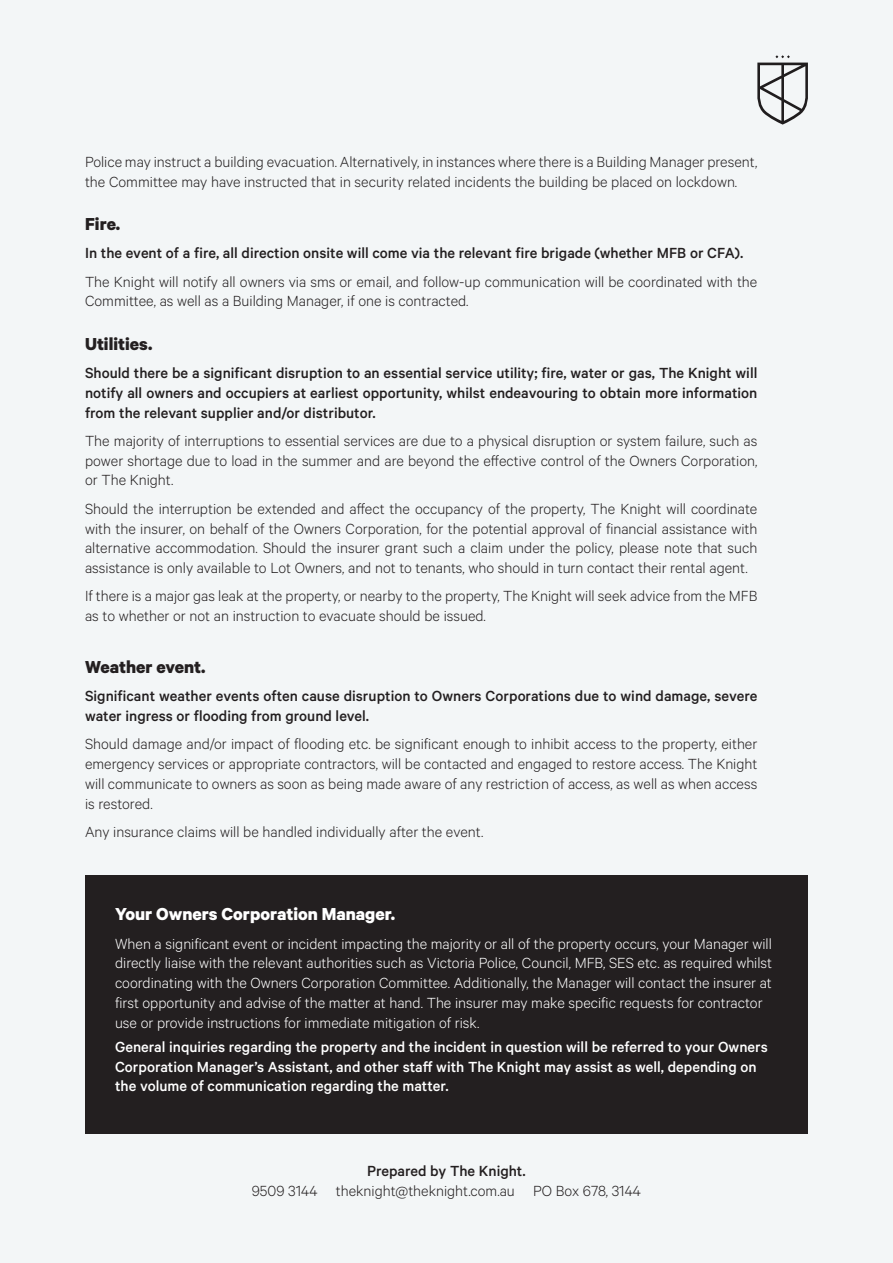
<style>
.page{position:relative;width:893px;height:1263px;background:#f3f6f7}
.page>*{position:absolute;margin:0;border:0;box-sizing:border-box;transform-origin:0 0}
.t1{font:700 19.5px "Calibre";color:#fff}
.t2{font:700 19.5px "Calibre";color:#231f20}
.t3{font:300 16.5px/19.8px "Calibre";color:#231f20}
.t4{font:500 16.5px/19.8px "Calibre";color:#231f20;text-align:justify}
.t5{font:300 16.5px/19.8px "Calibre";color:#fff}
.t6{font:500 16.5px/19.8px "Calibre";color:#fff}
</style>
<div class="page">
<svg style="left:757px;top:55px;width:51px;height:70px"></svg>
<div style="left:85px;top:876px;width:723px;height:258px;background:#231f20"></div>
<p class="t3" style="left:85px;top:151px;width:674px">Police may instruct a building evacuation. Alternatively, in instances where there is a Building Manager present, the Committee may have instructed that in security related incidents the building be placed on lockdown.</p>
<p class="t2" style="left:85px;top:212px;width:37px">Fire.</p>
<p class="t4" style="left:85px;top:243px;width:660px">In the event of a fire, all direction onsite will come via the relevant fire brigade (whether MFB or CFA).</p>
<p class="t3" style="left:85px;top:271px;width:674px">The Knight will notify all owners via sms or email, and follow-up communication will be coordinated with the<br>Committee, as well as a Building Manager, if one is contracted.</p>
<p class="t2" style="left:85px;top:332px;width:69px">Utilities.</p>
<p class="t4" style="left:85px;top:362px;width:674px">Should there be a significant disruption to an essential service utility; fire, water or gas, The Knight will notify all owners and occupiers at earliest opportunity, whilst endeavouring to obtain more information from the relevant supplier and/or distributor.</p>
<p class="t3" style="left:85px;top:430px;width:674px;text-align:justify">The majority of interruptions to essential services are due to a physical disruption or system failure, such as power shortage due to load in the summer and are beyond the effective control of the Owners Corporation, or The Knight.</p>
<p class="t3" style="left:85px;top:498px;width:674px;text-align:justify">Should the interruption be extended and affect the occupancy of the property, The Knight will coordinate with the insurer, on behalf of the Owners Corporation, for the potential approval of financial assistance with alternative accommodation. Should the insurer grant such a claim under the policy, please note that such assistance is only available to Lot Owners, and not to tenants, who should in turn contact their rental agent.</p>
<p class="t3" style="left:85px;top:586px;width:674px">If there is a major gas leak at the property, or nearby to the property, The Knight will seek advice from the MFB as to whether or not an instruction to evacuate should be issued.</p>
<p class="t2" style="left:85px;top:655px;width:122px">Weather event.</p>
<p class="t4" style="left:85px;top:686px;width:674px">Significant weather events often cause disruption to Owners Corporations due to wind damage, severe water ingress or flooding from ground level.</p>
<p class="t3" style="left:85px;top:734px;width:674px;text-align:justify">Should damage and/or impact of flooding etc. be significant enough to inhibit access to the property, either emergency services or appropriate contractors, will be contacted and engaged to restore access. The Knight will communicate to owners as soon as being made aware of any restriction of access, as well as when access is restored.</p>
<p class="t3" style="left:85px;top:821px;width:400px">Any insurance claims will be handled individually after the event.</p>
<p class="t1" style="left:115px;top:902px;width:282px">Your Owners Corporation Manager.</p>
<p class="t5" style="left:115px;top:933px;width:659px">When a significant event or incident impacting the majority or all of the property occurs, your Manager will directly liaise with the relevant authorities such as Victoria Police, Council, MFB, SES etc. as required whilst coordinating with the Owners Corporation Committee. Additionally, the Manager will contact the insurer at first opportunity and advise of the matter at hand. The insurer may make specific requests for contractor use or provide instructions for immediate mitigation of risk.</p>
<p class="t6" style="left:115px;top:1036px;width:654px">General inquiries regarding the property and the incident in question will be referred to your Owners<br>Corporation Manager’s Assistant, and other staff with The Knight may assist as well, depending on the volume of communication regarding the matter.</p>
<p class="t4" style="left:367px;top:1161px;width:160px">Prepared by The Knight.</p>
<p class="t3" style="left:252px;top:1180px;width:391px">9509 3144 theknight@theknight.com.au PO Box 678, 3144</p>
</div>
